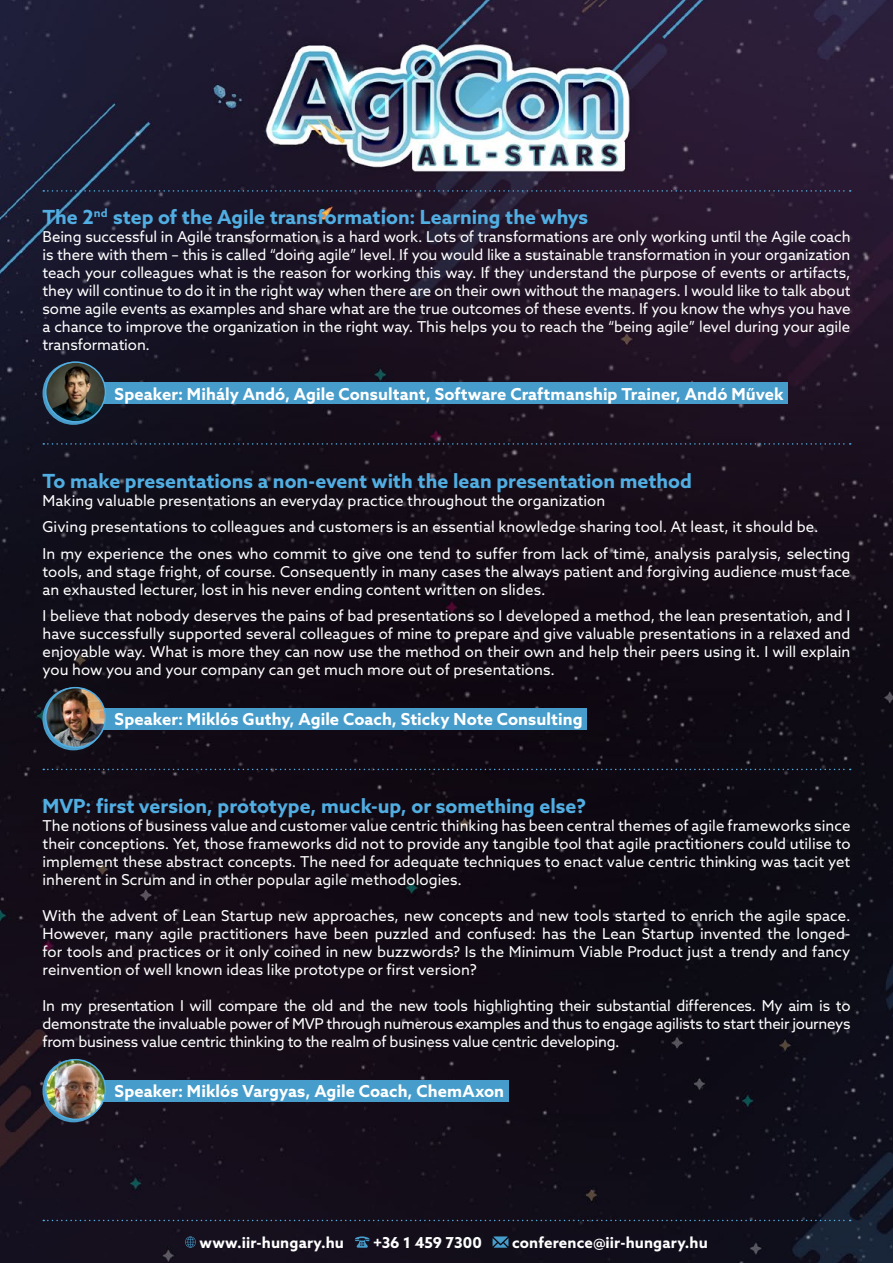
<style>
.page{position:relative;width:893px;height:1263px;background:#fff}
.page>*{position:absolute;margin:0;border:0;box-sizing:border-box;transform-origin:0 0}
.t1{font:700 19.5px "Azo Sans";color:#51aee2}
.t2{font:700 16.5px "Azo Sans";letter-spacing:.005em;color:#fff}
.t3{font:700 15.15px "Azo Sans";letter-spacing:.005em;color:#fff}
.t4{font:15px/18px "Azo Sans";letter-spacing:.005em;color:#fff;text-align:justify}
</style>
<div class="page">
<img style="left:0;top:0;width:893px;height:1263px">
<svg style="left:185px;top:1236px;width:11px;height:12px"></svg>
<svg style="left:355px;top:1236px;width:15px;height:12px"></svg>
<svg style="left:493px;top:1236px;width:15px;height:12px"></svg>
<svg style="left:43px;top:1220px;width:808px;height:1px"></svg>
<svg style="left:43px;top:190px;width:808px;height:2px"></svg>
<div style="left:98px;top:382px;width:690px;height:22px;background:#469cca"></div>
<div style="left:43px;top:362px;width:61px;height:63px;background:#499cca;border-radius:50%"></div>
<img style="left:46px;top:362px;width:59px;height:60px">
<div style="left:45px;top:361px;width:61px;height:62px;border:2px solid #51aee2;border-radius:50%"></div>
<svg style="left:43px;top:443px;width:808px;height:2px"></svg>
<div style="left:98px;top:708px;width:489px;height:21px;background:#469cca"></div>
<svg style="left:43px;top:687px;width:61px;height:63px"></svg>
<img style="left:46px;top:688px;width:59px;height:59px;border-radius:30px">
<div style="left:45px;top:687px;width:61px;height:61px;border:2px solid #51aee2;border-radius:50%"></div>
<svg style="left:43px;top:769px;width:808px;height:1px"></svg>
<div style="left:98px;top:1080px;width:410px;height:21px;background:#469cca"></div>
<svg style="left:43px;top:1059px;width:61px;height:63px"></svg>
<img style="left:46px;top:1060px;width:59px;height:59px;border-radius:30px">
<div style="left:45px;top:1059px;width:61px;height:61px;border:2px solid #51aee2;border-radius:50%"></div>
<h1 class="t1" style="left:43px;top:204px;width:547px">The 2<sup>nd</sup> step of the Agile transformation: Learning the whys</h1>
<p class="t4" style="left:43px;top:227px;width:810px">Being successful in Agile transformation is a hard work. Lots of transformations are only working until the Agile coach is there with them – this is called “doing agile” level. If you would like a sustainable transformation in your organization teach your colleagues what is the reason for working this way. If they understand the purpose of events or artifacts, they will continue to do it in the right way when there are on their own without the managers. I would like to talk about some agile events as examples and share what are the true outcomes of these events. If you know the whys you have a chance to improve the organization in the right way. This helps you to reach the “being agile” level during your agile transformation.</p>
<p class="t2" style="left:115px;top:383px;width:671px">Speaker: Mihály Andó, Agile Consultant, Software Craftmanship Trainer, Andó Művek</p>
<h1 class="t1" style="left:43px;top:468px;width:651px">To make presentations a non-event with the lean presentation method</h1>
<p class="t4" style="left:43px;top:487px;width:809px;line-height:26.5px;text-align:left">Making valuable presentations an everyday practice throughout the organization<br>Giving presentations to colleagues and customers is an essential knowledge sharing tool. At least, it should be.<br>In my experience the ones who commit to give one tend to suffer from lack of time, analysis paralysis, selecting</p>
<p class="t4" style="left:43px;top:562px;width:809px">tools, and stage fright, of course. Consequently in many cases the always patient and forgiving audience must face an exhausted lecturer, lost in his never ending content written on slides.</p>
<p class="t4" style="left:43px;top:607px;width:809px">I believe that nobody deserves the pains of bad presentations so I developed a method, the lean presentation, and I have successfully supported several colleagues of mine to prepare and give valuable presentations in a relaxed and enjoyable way. What is more they can now use the method on their own and help their peers using it. I will explain you how you and your company can get much more out of presentations.</p>
<p class="t2" style="left:115px;top:708px;width:470px">Speaker: Miklós Guthy, Agile Coach, Sticky Note Consulting</p>
<h1 class="t1" style="left:43px;top:793px;width:545px">MVP: first version, prototype, muck-up, or something else?</h1>
<p class="t4" style="left:43px;top:817px;width:809px">The notions of business value and customer value centric thinking has been central themes of agile frameworks since their conceptions. Yet, those frameworks did not to provide any tangible tool that agile practitioners could utilise to implement these abstract concepts. The need for adequate techniques to enact value centric thinking was tacit yet inherent in Scrum and in other popular agile methodologies.</p>
<p class="t4" style="left:43px;top:907px;width:809px">With the advent of Lean Startup new approaches, new concepts and new tools started to enrich the agile space.<br>However, many agile practitioners have been puzzled and confused: has the Lean Startup invented the longed&shy;for tools and practices or it only coined in new buzzwords? Is the Minimum Viable Product just a trendy and fancy reinvention of well known ideas like prototype or first version?</p>
<p class="t4" style="left:43px;top:997px;width:809px">In my presentation I will compare the old and the new tools highlighting their substantial differences. My aim is to demonstrate the invaluable power of MVP through numerous examples and thus to engage agilists to start their journeys from business value centric thinking to the realm of business value centric developing.</p>
<p class="t2" style="left:115px;top:1080px;width:391px">Speaker: Miklós Vargyas, Agile Coach, ChemAxon</p>
<p class="t3" style="left:199px;top:1232px;width:146px">www.iir-hungary.hu</p>
<p class="t3" style="left:373px;top:1232px;width:110px">+36 1 459 7300</p>
<p class="t3" style="left:512px;top:1232px;width:197px">conference@iir-hungary.hu</p>
</div>
